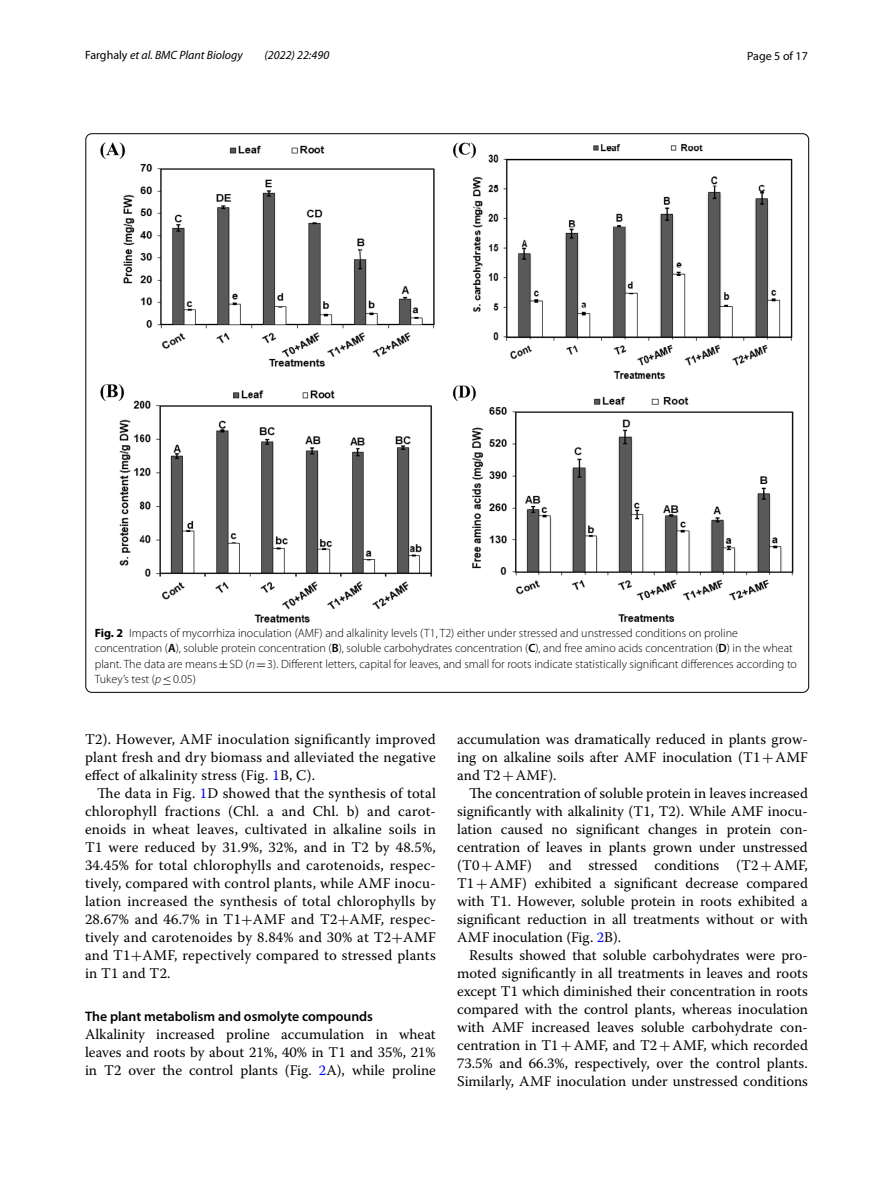
<style>
.page{position:relative;width:893px;height:1187px;background:#fff}
.page>*{position:absolute;margin:0;border:0;box-sizing:border-box;transform-origin:0 0}
.t1{font:14.7px/18px "Warnock Pro";color:#000;text-align:justify}
.t2{font:600 13.8px "Myriad Pro";color:#000}
.t3{font:300 12px/15px "Myriad Pro";color:#000}
.t4{font:italic 12px "Myriad Pro";color:#000}
.t5{font:12px "Myriad Pro";color:#000}
.s1{font-style:normal}
.s2{font-weight:700}
.s3{font-weight:600}
.s4{font-family:"MTSY";font-weight:400}
.s5{font-style:italic}
.s6{color:#00f}
.s7{font-family:"MTSY"}
</style>
<div class="page">
<img style="left:101px;top:143px;width:693px;height:479px">
<p class="t4" style="left:85px;top:48px;width:159px"><span class="s1">Farghaly</span> et al. BMC Plant Biology</p>
<p class="t4" style="left:265px;top:48px;width:66px">(2022) 22:490</p>
<p class="t5" style="left:747px;top:48px;width:62px">Page 5 of 17</p>
<p class="t3" style="left:95px;top:626px;width:704px"><span class="s2">Fig. 2</span> Impacts of mycorrhiza inoculation (AMF) and alkalinity levels (T1, T2) either under stressed and unstressed conditions on proline concentration (<span class="s3">A</span>), soluble protein concentration (<span class="s3">B</span>), soluble carbohydrates concentration (<span class="s3">C</span>), and free amino acids concentration (<span class="s3">D</span>) in the wheat plant. The data are means<span class="s4">±</span>SD (<span class="s5">n</span><span class="s4">=</span>3). Different letters, capital for leaves, and small for roots indicate statistically significant differences according to Tukey’s test (<span class="s5">p</span><span class="s4">≤</span>0.05)</p>
<p class="t1" style="left:85px;top:729px;width:352px">T2). However, AMF inoculation significantly improved plant fresh and dry biomass and alleviated the negative effect of alkalinity stress (Fig. <span class="s6">1</span>B, C).</p>
<p class="t1" style="left:85px;top:783px;width:352px;text-indent:12px">The data in Fig. <span class="s6">1</span>D showed that the synthesis of total chlorophyll fractions (Chl. a and Chl. b) and carot&shy;enoids in wheat leaves, cultivated in alkaline soils in T1 were reduced by 31.9%, 32%, and in T2 by 48.5%, 34.45% for total chlorophylls and carotenoids, respec&shy;tively, compared with control plants, while AMF inocu&shy;lation increased the synthesis of total chlorophylls by 28.67% and 46.7% in T1<span class="s7">+</span>AMF and T2<span class="s7">+</span>AMF, respec&shy;tively and carotenoides by 8.84% and 30% at T2<span class="s7">+</span>AMF and T1<span class="s7">+</span>AMF, repectively compared to stressed plants in T1 and T2.</p>
<p class="t2" style="left:85px;top:1007px;width:289px">The plant metabolism and osmolyte compounds</p>
<p class="t1" style="left:85px;top:1024px;width:352px">Alkalinity increased proline accumulation in wheat leaves and roots by about 21%, 40% in T1 and 35%, 21% in T2 over the control plants (Fig. <span class="s6">2</span>A), while proline</p>
<p class="t1" style="left:457px;top:729px;width:352px">accumulation was dramatically reduced in plants grow&shy;ing on alkaline soils after AMF inoculation (T1<span class="s7">+</span>AMF and T2<span class="s7">+</span>AMF).</p>
<p class="t1" style="left:457px;top:783px;width:352px;text-indent:12px">The concentration of soluble protein in leaves increased significantly with alkalinity (T1, T2). While AMF inocu&shy;lation caused no significant changes in protein con&shy;centration of leaves in plants grown under unstressed (T0<span class="s7">+</span>AMF) and stressed conditions (T2<span class="s7">+</span>AMF, T1<span class="s7">+</span>AMF) exhibited a significant decrease compared with T1. However, soluble protein in roots exhibited a significant reduction in all treatments without or with AMF inoculation (Fig. <span class="s6">2</span>B).</p>
<p class="t1" style="left:457px;top:945px;width:352px;text-indent:12px">Results showed that soluble carbohydrates were pro&shy;moted significantly in all treatments in leaves and roots except T1 which diminished their concentration in roots compared with the control plants, whereas inoculation with AMF increased leaves soluble carbohydrate con&shy;centration in T1<span class="s7">+</span>AMF, and T2<span class="s7">+</span>AMF, which recorded 73.5% and 66.3%, respectively, over the control plants.<br>Similarly, AMF inoculation under unstressed conditions</p>
</div>
